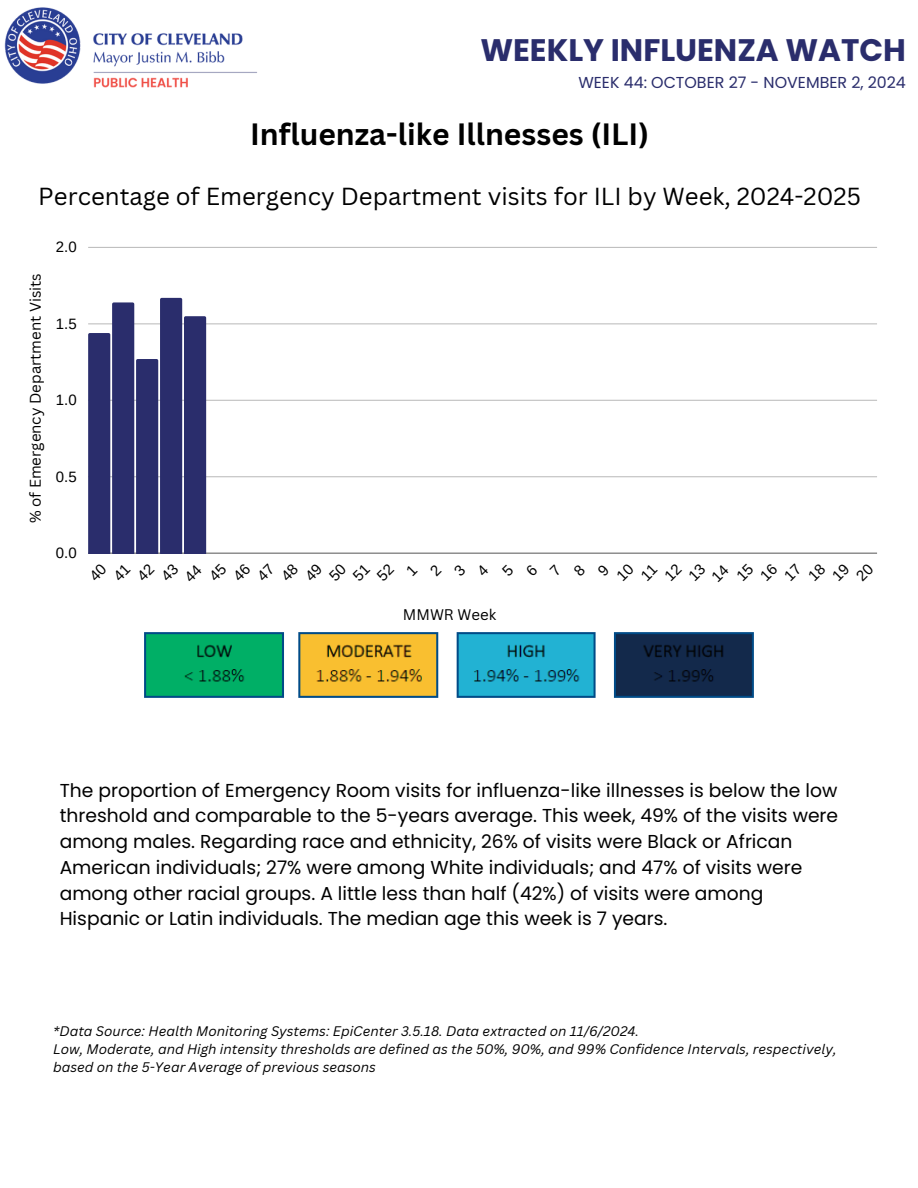
<style>
.page{position:relative;width:918px;height:1188px;background:#fff}
.page>*{position:absolute;margin:0;border:0;box-sizing:border-box;transform-origin:0 0}
.t1{font:700 31.2px "Poppins";color:#2a2d6c}
.t2{font:700 30px "Canva Sans";color:#000}
.t3{font:24px "Canva Sans";color:#000}
.t4{font:18.75px/25.8px "Poppins";color:#000}
.t5{font:15.9px "Poppins";color:#2a2d6c}
.t6{font:15px "Canva Sans";color:#000}
.t7{font:15px/17px "Arimo";color:#000}
.t8{font:italic 13.5px/18px "Canva Sans";color:#000}
</style>
<div class="page">
<img style="left:4px;top:7px;width:253px;height:81px">
<hr style="left:88px;top:553px;width:789px;height:1px;background:#000;opacity:.6">
<hr style="left:88px;top:476px;width:789px;height:1px;background:#cacaca">
<hr style="left:88px;top:400px;width:789px;height:1px;background:#c8c8c8">
<hr style="left:88px;top:323px;width:789px;height:1px;background:#d2d2d2">
<hr style="left:88px;top:247px;width:789px;height:1px;background:#c0c0c0">
<svg style="left:88px;top:298px;width:118px;height:255px;background:#494c81"></svg>
<img style="left:144px;top:632px;width:610px;height:66px">
<p class="t1" style="left:480px;top:28px;width:427px">WEEKLY INFLUENZA WATCH</p>
<p class="t5" style="left:578px;top:71px;width:329px">WEEK 44: OCTOBER 27 - NOVEMBER 2, 2024</p>
<p class="t2" style="left:250px;top:113px;width:401px">Influenza-like Illnesses (ILI)</p>
<h2 class="t3" style="left:38px;top:179px;width:824px">Percentage of Emergency Department visits for ILI by Week, 2024-2025</h2>
<p class="t6" style="left:25px;top:523px;width:252px;rotate:-90deg">% of Emergency Department Visits</p>
<p class="t7" style="left:56px;top:239px;width:22px">2.0</p>
<p class="t7" style="left:56px;top:315px;width:22px">1.5</p>
<p class="t7" style="left:56px;top:392px;width:22px">1.0</p>
<p class="t7" style="left:56px;top:468px;width:22px">0.5</p>
<p class="t7" style="left:56px;top:545px;width:22px">0.0</p>
<p class="t7" style="left:169px;top:561px;width:18px;text-indent:-16px;rotate:-45deg">43<br>44</p>
<p class="t7" style="left:696px;top:561px;width:18px;text-indent:-16px;rotate:-45deg">13<br>14</p>
<p class="t6" style="left:403px;top:604px;width:95px">MMWR Week</p>
<h5 class="t4" style="left:60px;top:777px;width:780px">The proportion of Emergency Room visits for influenza-like illnesses is below the low threshold and comparable to the 5-years average. This week, 49% of the visits were among males. Regarding race and ethnicity, 26% of visits were Black or African American individuals; 27% were among White individuals; and 47% of visits were among other racial groups. A little less than half (42%) of visits were among Hispanic or Latin individuals. The median age this week is 7 years.</h5>
<h4 class="t8" style="left:53px;top:1021px;width:588px">*Data Source: Health Monitoring Systems: EpiCenter 3.5.18. Data extracted on 11/6/2024.</h4>
<h1 class="t8" style="left:53px;top:1039px;width:785px">Low, Moderate, and High intensity thresholds are defined as the 50%, 90%, and 99% Confidence Intervals, respectively, based on the 5-Year Average of previous seasons</h1>
</div>
